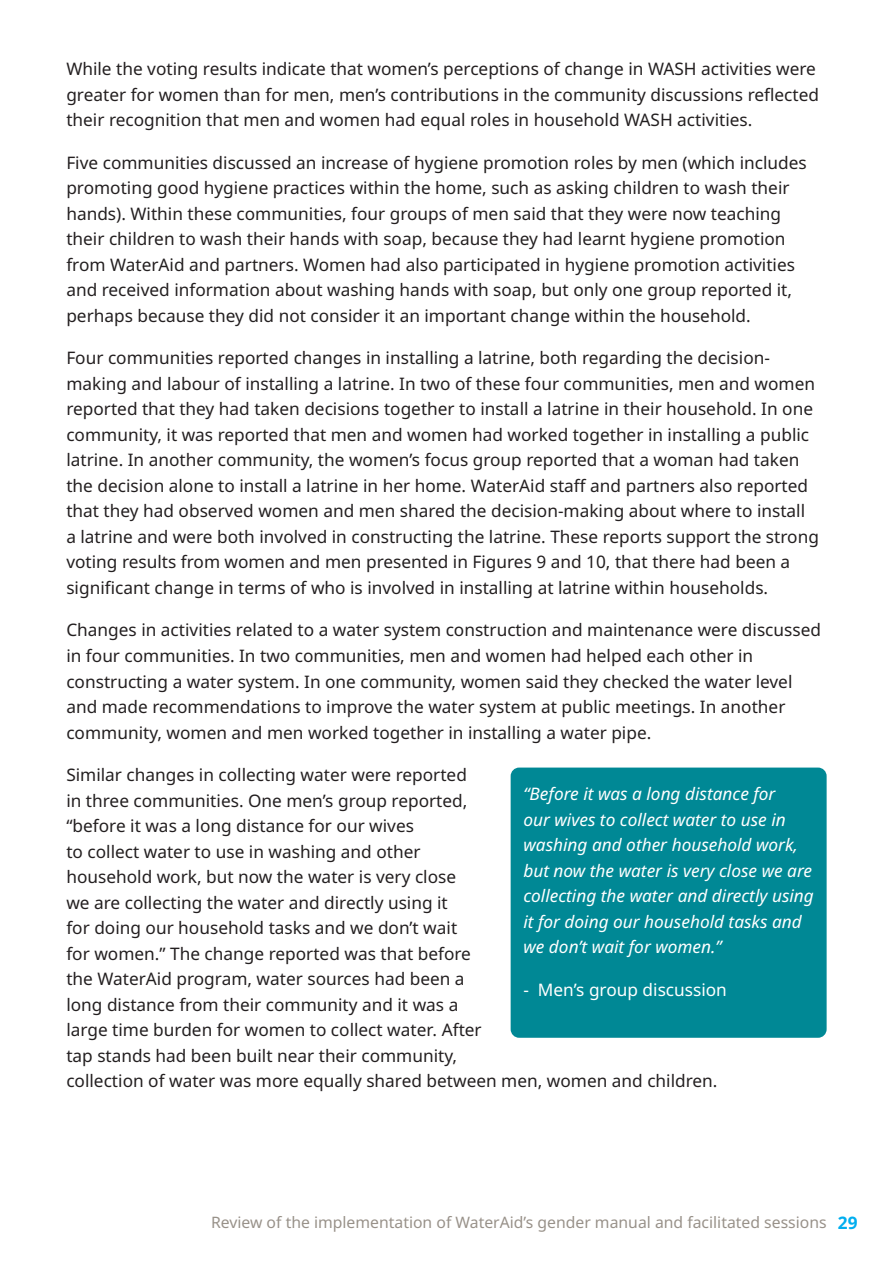
<style>
.page{position:relative;width:893px;height:1263px;background:#fff}
.page>*{position:absolute;margin:0;border:0;box-sizing:border-box;transform-origin:0 0}
.t1{font:17.25px/25.5px "Noto Sans";color:#231f20}
.t2{font:italic 17.25px/25.5px "Noto Sans";color:#fff}
.t3{font:17.25px "Noto Sans";color:#fff}
.t4{font:15.75px "Noto Sans";color:#989189}
.s1{font-weight:700;font-size:17.25px;color:#00aeef}
</style>
<div class="page">
<div style="left:511px;top:767px;width:316px;height:271px;background:#008895;border-radius:9px"></div>
<p class="t1" style="left:66px;top:57px;width:754px">While the voting results indicate that women’s perceptions of change in WASH activities were greater for women than for men, men’s contributions in the community discussions reflected their recognition that men and women had equal roles in household WASH activities.</p>
<p class="t1" style="left:66px;top:150px;width:742px">Five communities discussed an increase of hygiene promotion roles by men (which includes promoting good hygiene practices within the home, such as asking children to wash their hands). Within these communities, four groups of men said that they were now teaching their children to wash their hands with soap, because they had learnt hygiene promotion from WaterAid and partners. Women had also participated in hygiene promotion activities and received information about washing hands with soap, but only one group reported it, perhaps because they did not consider it an important change within the household.</p>
<p class="t1" style="left:66px;top:346px;width:754px">Four communities reported changes in installing a latrine, both regarding the decision&shy;making and labour of installing a latrine. In two of these four communities, men and women reported that they had taken decisions together to install a latrine in their household. In one community, it was reported that men and women had worked together in installing a public latrine. In another community, the women’s focus group reported that a woman had taken the decision alone to install a latrine in her home. WaterAid staff and partners also reported that they had observed women and men shared the decision-making about where to install a latrine and were both involved in constructing the latrine. These reports support the strong voting results from women and men presented in Figures 9 and 10, that there had been a significant change in terms of who is involved in installing at latrine within households.</p>
<p class="t1" style="left:66px;top:618px;width:756px">Changes in activities related to a water system construction and maintenance were discussed in four communities. In two communities, men and women had helped each other in constructing a water system. In one community, women said they checked the water level and made recommendations to improve the water system at public meetings. In another community, women and men worked together in installing a water pipe.</p>
<p class="t1" style="left:66px;top:762px;width:653px">Similar changes in collecting water were reported<br>in three communities. One men’s group reported,<br>“before it was a long distance for our wives<br>to collect water to use in washing and other<br>household work, but now the water is very close<br>we are collecting the water and directly using it<br>for doing our household tasks and we don’t wait<br>for women.” The change reported was that before<br>the WaterAid program, water sources had been a<br>long distance from their community and it was a<br>large time burden for women to collect water. After<br>tap stands had been built near their community,<br>collection of water was more equally shared between men, women and children.</p>
<p class="t2" style="left:523px;top:781px;width:292px">“Before it was a long distance for<br>our wives to collect water to use in washing and other household work, but now the water is very close we are collecting the water and directly using it for doing our household tasks and we don’t wait for women.”</p>
<p class="t3" style="left:523px;top:977px;width:205px">- Men’s group discussion</p>
<p class="t4" style="left:211px;top:1212px;width:648px">Review of the implementation of WaterAid’s gender manual and facilitated sessions <span class="s1">29</span></p>
</div>
